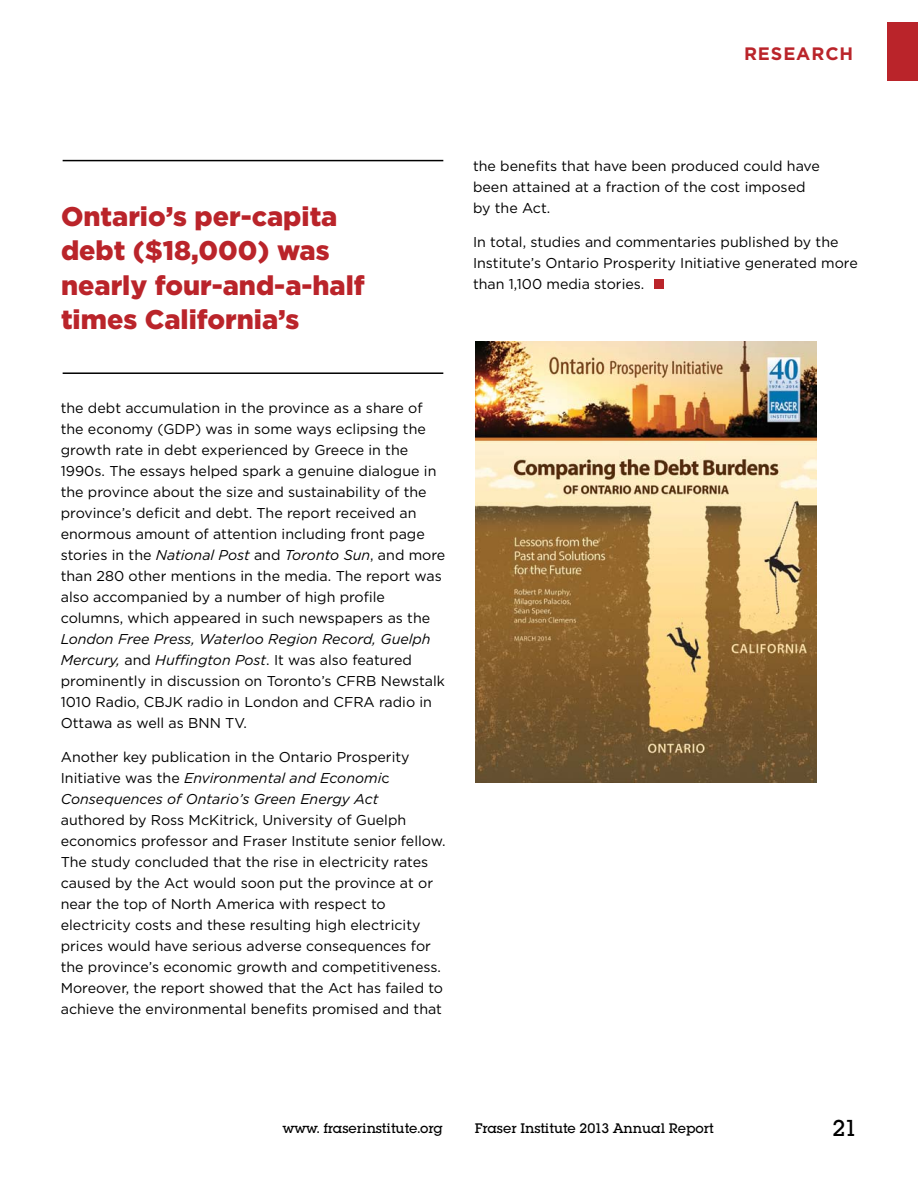
<style>
.page{position:relative;width:918px;height:1188px;background:#fff}
.page>*{position:absolute;margin:0;border:0;box-sizing:border-box;transform-origin:0 0}
.t1{font:900 27px/34.5px "Gotham";color:#ba242a}
.t2{font:500 22.5px "Lubalin Graph Std";color:#000}
.t3{font:700 18px "Gotham";letter-spacing:.05em;color:#ba242a}
.t4{font:14.25px/21px "Gotham";color:#000}
.t5{font:500 13.5px "Lubalin Graph Std";color:#000}
.s1{font-style:italic}
</style>
<div class="page">
<hr style="left:63px;top:160px;width:380px;height:1px;background:#000">
<hr style="left:63px;top:372px;width:380px;height:2px;background:#000">
<div style="left:654px;top:279px;width:10px;height:10px;background:#ba242a"></div>
<img style="left:475px;top:341px;width:341px;height:442px">
<div style="left:888px;top:23px;width:30px;height:58px;background:#ba242a"></div>
<p class="t3" style="left:744px;top:41px;width:111px">RESEARCH</p>
<h1 class="t1" style="left:61px;top:199px;width:305px">Ontario’s per-capita debt ($18,000) was nearly four-and-a-half times California’s</h1>
<p class="t4" style="left:473px;top:155px;width:348px">the benefits that have been produced could have been attained at a fraction of the cost imposed by the Act.</p>
<p class="t4" style="left:473px;top:231px;width:386px">In total, studies and commentaries published by the<br>Institute’s Ontario Prosperity Initiative generated more than 1,100 media stories.</p>
<p class="t4" style="left:61px;top:397px;width:386px">the debt accumulation in the province as a share of the economy (GDP) was in some ways eclipsing the growth rate in debt experienced by Greece in the 1990s. The essays helped spark a genuine dialogue in the province about the size and sustainability of the province’s deficit and debt. The report received an enormous amount of attention including front page stories in the <span class="s1">National Post</span> and <span class="s1">Toronto Sun</span>, and more than 280 other mentions in the media. The report was also accompanied by a number of high profile columns, which appeared in such newspapers as the</p>
<p class="t4" style="left:61px;top:628px;width:386px"><span class="s1">London Free Press, Waterloo Region Record, Guelph Mercury,</span> and <span class="s1">Huffington Post</span>. It was also featured prominently in discussion on Toronto’s CFRB Newstalk 1010 Radio, CBJK radio in London and CFRA radio in Ottawa as well as BNN TV.</p>
<p class="t4" style="left:61px;top:746px;width:350px">Another key publication in the Ontario Prosperity<br>Initiative was the <span class="s1">Environmental and Economi</span>c<br><span class="s1">Consequences of Ontario’s Green Energy Act</span></p>
<p class="t4" style="left:61px;top:809px;width:386px">authored by Ross McKitrick, University of Guelph economics professor and Fraser Institute senior fellow.<br>The study concluded that the rise in electricity rates caused by the Act would soon put the province at or near the top of North America with respect to electricity costs and these resulting high electricity prices would have serious adverse consequences for the province’s economic growth and competitiveness.<br>Moreover, the report showed that the Act has failed to achieve the environmental benefits promised and that</p>
<p class="t5" style="left:283px;top:1120px;width:162px">www. fraserinstitute.org</p>
<p class="t5" style="left:475px;top:1120px;width:241px">Fraser Institute 2013 Annual Report</p>
<h2 class="t2" style="left:833px;top:1114px;width:26px">21</h2>
</div>
